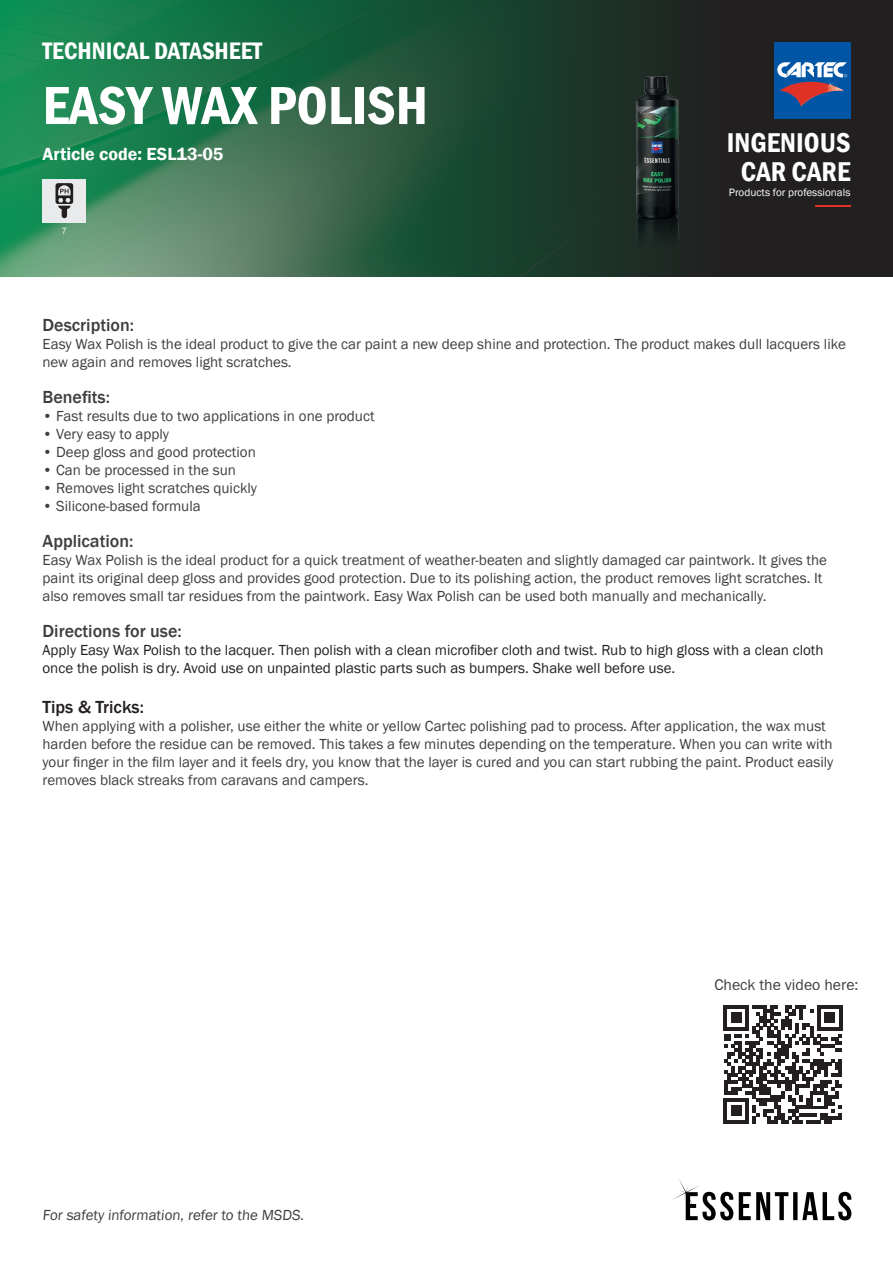
<style>
.page{position:relative;width:893px;height:1263px;background:#fff}
.page>*{position:absolute;margin:0;border:0;box-sizing:border-box;transform-origin:0 0}
.t1{font:600 condensed 55.5px "Franklin Gothic";color:#fff}
.t2{font:600 condensed 27.9px/29px "Franklin Gothic";color:#fff;text-align:center}
.t3{font:600 condensed 24.45px "Franklin Gothic";color:#fff}
.t4{font:500 18px "Franklin Gothic";color:#3e3e3f}
.t5{font:600 18px "Franklin Gothic";color:#fff}
.t6{font:500 18px "Franklin Gothic";color:#231f20}
.t7{font:15.75px "Franklin Gothic";color:#3e3e3f}
.t8{font:15px/18px "Franklin Gothic";color:#3e3e3f}
.t9{font:15px/18px "Franklin Gothic";color:#231f20}
.t10{font:10.95px "Franklin Gothic";color:#fff}
.t11{font:9.3px "Franklin Gothic";color:#fff}
</style>
<div class="page">
<svg style="left:672px;top:1179px;width:179px;height:41px"></svg>
<img style="left:0;top:0;width:893px;height:276px">
<img style="left:599px;top:45px;width:114px;height:210px">
<div style="left:43px;top:179px;width:43px;height:44px;background:#e9eaeb"></div>
<svg style="left:56px;top:183px;width:17px;height:35px"></svg>
<svg style="left:724px;top:1005px;width:118px;height:118px"></svg>
<h3 class="t3" style="left:43px;top:34px;width:221px">TECHNICAL DATASHEET</h3>
<h1 class="t1" style="left:43px;top:68px;width:387px">EASY WAX POLISH</h1>
<p class="t5" style="left:43px;top:143px;width:182px">Article code: ESL13-05</p>
<p class="t11" style="left:62px;top:225px;width:7px">7</p>
<h2 class="t2" style="left:727px;top:128px;width:125px">INGENIOUS<br>CAR CARE</h2>
<p class="t10" style="left:729px;top:186px;width:123px">Products for professionals</p>
<p class="t4" style="left:43px;top:314px;width:93px">Description:</p>
<p class="t8" style="left:43px;top:335px;width:805px">Easy Wax Polish is the ideal product to give the car paint a new deep shine and protection. The product makes dull lacquers like new again and removes light scratches.</p>
<p class="t4" style="left:43px;top:386px;width:69px">Benefits:</p>
<p class="t8" style="left:43px;top:407px;width:334px">• Fast results due to two applications in one product</p>
<p class="t8" style="left:43px;top:425px;width:128px">• Very easy to apply</p>
<p class="t8" style="left:43px;top:443px;width:215px">• Deep gloss and good protection</p>
<p class="t8" style="left:43px;top:461px;width:195px">• Can be processed in the sun</p>
<p class="t8" style="left:43px;top:479px;width:216px">• Removes light scratches quickly</p>
<p class="t8" style="left:43px;top:497px;width:160px">• Silicone-based formula</p>
<p class="t4" style="left:43px;top:530px;width:93px">Application:</p>
<p class="t8" style="left:43px;top:551px;width:786px">Easy Wax Polish is the ideal product for a quick treatment of weather-beaten and slightly damaged car paintwork. It gives the paint its original deep gloss and provides good protection. Due to its polishing action, the product removes light scratches. It also removes small tar residues from the paintwork. Easy Wax Polish can be used both manually and mechanically.</p>
<p class="t4" style="left:43px;top:620px;width:141px">Directions for use:</p>
<p class="t9" style="left:43px;top:641px;width:783px">Apply Easy Wax Polish to the lacquer. Then polish with a clean microfiber cloth and twist. Rub to high gloss with a clean cloth once the polish is dry. Avoid use on unpainted plastic parts such as bumpers. Shake well before use.</p>
<p class="t6" style="left:43px;top:696px;width:103px">Tips &amp; Tricks:</p>
<p class="t8" style="left:43px;top:717px;width:792px">When applying with a polisher, use either the white or yellow Cartec polishing pad to process. After application, the wax must harden before the residue can be removed. This takes a few minutes depending on the temperature. When you can write with your finger in the film layer and it feels dry, you know that the layer is cured and you can start rubbing the paint. Product easily removes black streaks from caravans and campers.</p>
<p class="t8" style="left:43px;top:1207px;width:265px">For safety information, refer to the MSDS.</p>
<p class="t7" style="left:714px;top:975px;width:146px">Check the video here:</p>
</div>
